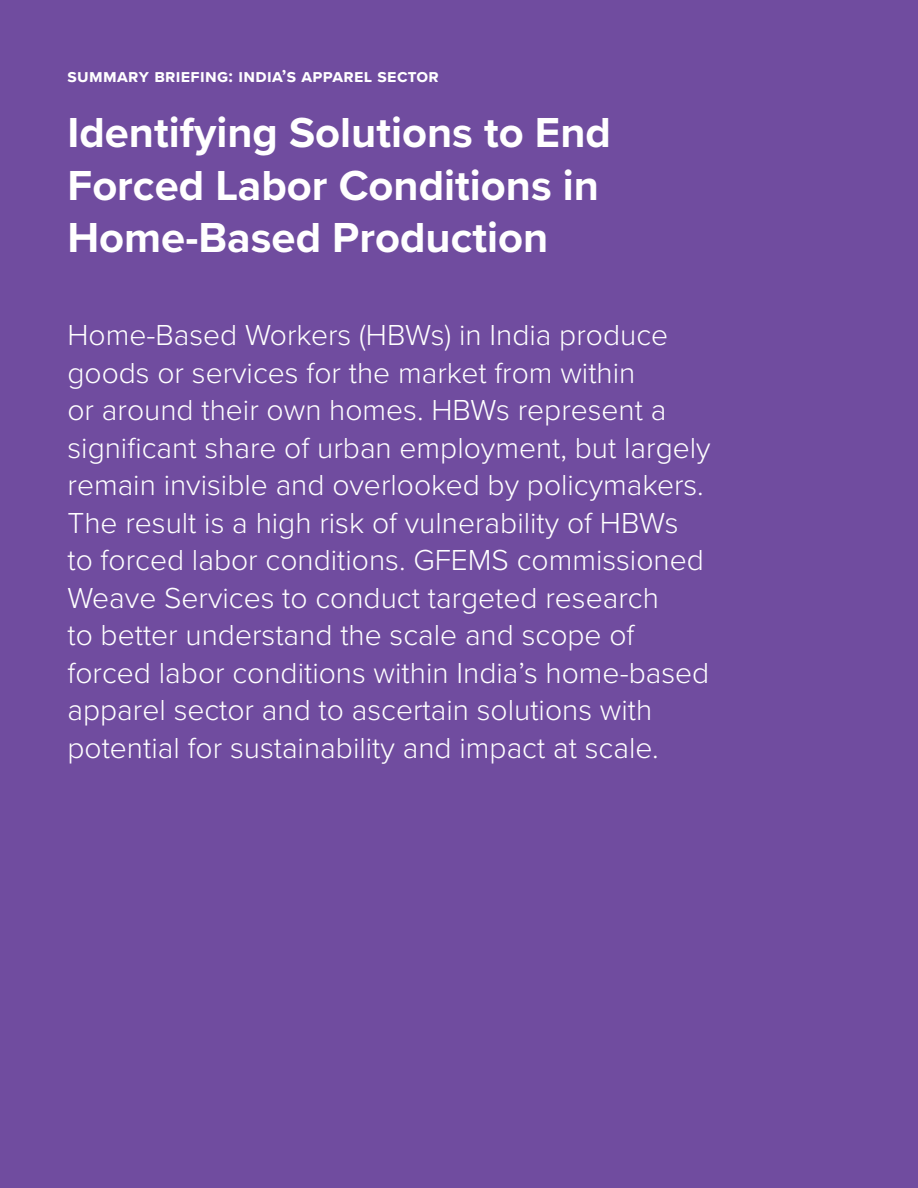
<style>
.page{position:relative;width:918px;height:1188px;background:#704c9f}
.page>*{position:absolute;margin:0;border:0;box-sizing:border-box;transform-origin:0 0}
.t1{font:700 43.5px/52.2px "Proxima Nova";color:#fff}
.t2{font:300 30px/37.5px "Proxima Nova";color:#fff}
.t3{font:700 18px "Proxima Nova";letter-spacing:.02em;color:#fff}
</style>
<div class="page">
<p class="t3" style="left:68px;top:62px;width:373px">summary briefing: india’s apparel sector</p>
<h1 class="t1" style="left:68px;top:106px;width:545px">Identifying Solutions to End<br>Forced Labor Conditions in<br>Home-Based Production</h1>
<p class="t2" style="left:68px;top:315px;width:645px">Home-Based Workers (HBWs) in India produce goods or services for the market from within<br>or around their own homes. HBWs represent a significant share of urban employment, but largely remain invisible and overlooked by policymakers.<br>The result is a high risk of vulnerability of HBWs to forced labor conditions. GFEMS commissioned Weave Services to conduct targeted research<br>to better understand the scale and scope of forced labor conditions within India’s home-based apparel sector and to ascertain solutions with potential for sustainability and impact at scale.</p>
</div>
